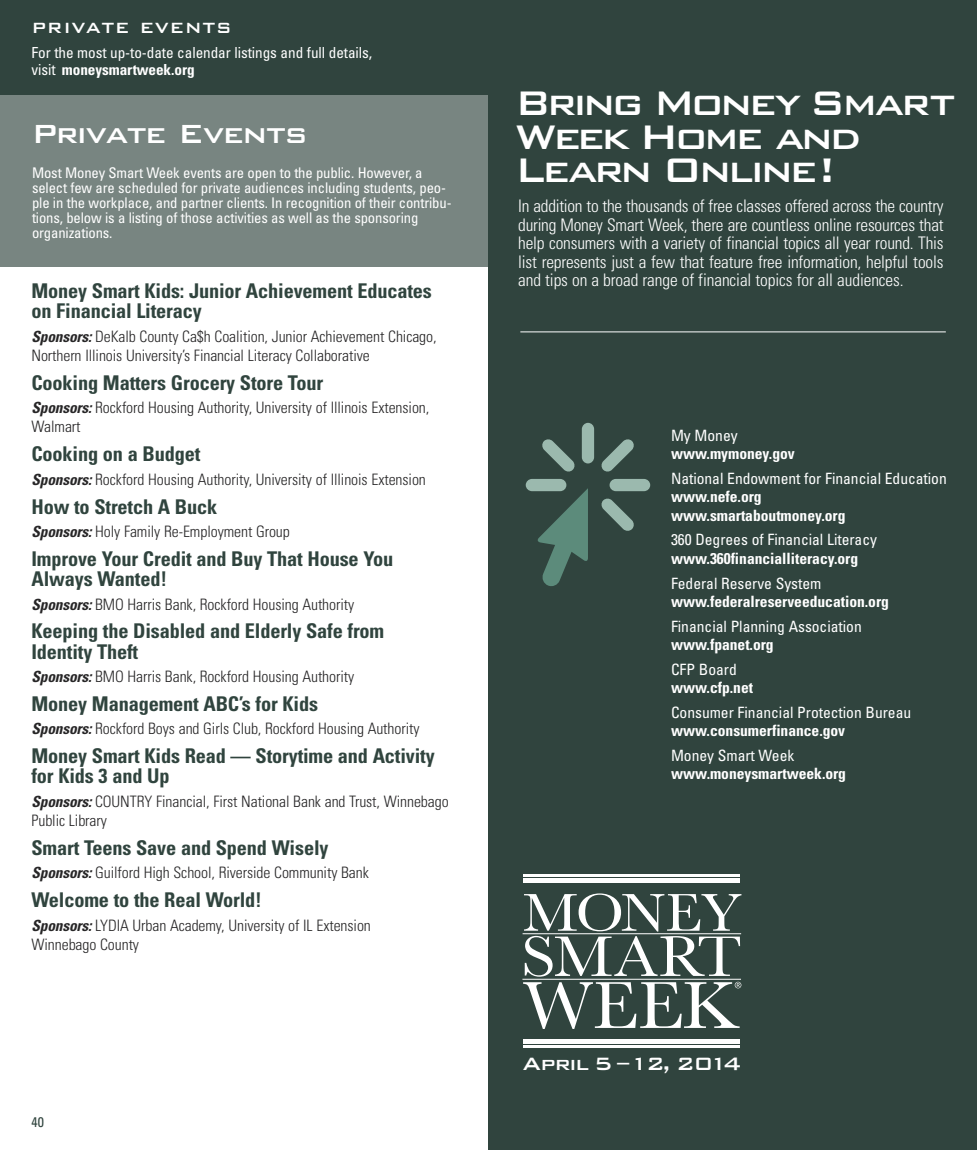
<style>
.page{position:relative;width:977px;height:1150px;background:#fff}
.page>*{position:absolute;margin:0;border:0;box-sizing:border-box;transform-origin:0 0}
.t1{font:500 45.5px/33.2px "Bank Gothic";letter-spacing:-.075em;color:#fff}
.t2{font:500 35px "Bank Gothic";letter-spacing:-.05em;color:#fff}
.t3{font:500 23.8px "Bank Gothic";letter-spacing:-.04em;color:#fff}
.t4{font:700 condensed 20.3px/20.1px "Univers";letter-spacing:-.01em;color:#30443e}
.t5{font:500 19.78px "Bank Gothic";letter-spacing:.035em;color:#fff}
.t6{font:300 condensed 17.32px/18.6px "Univers";letter-spacing:-.005em;color:#fff;text-align:justify}
.t7{font:300 condensed 15.75px/19.1px "Univers";letter-spacing:-.005em;color:#272627}
.t8{font:700 condensed 15.58px/18.4px "Univers";color:#fff}
.t9{font:condensed 15.58px "Univers";color:#fff}
.t10{font:condensed 15.22px/17.5px "Univers";letter-spacing:-.005em;color:#fff}
.t11{font:condensed 14.7px/14.9px "Univers";letter-spacing:-.01em;color:#fff}
.t12{font:condensed 14px "Univers";color:#30443e}
.s1{font-weight:700}
.s2{font-weight:700;font-style:italic;font-size:15.4px}
</style>
<div class="page">
<div style="left:0;top:94px;width:490px;height:173px;background:#788581"></div>
<div style="left:0;top:0;width:488px;height:94px;background:#30443e"></div>
<div style="left:488px;top:0;width:488px;height:1150px;background:#30443e"></div>
<svg style="left:525px;top:423px;width:125px;height:163px"></svg>
<hr style="left:520px;top:331px;width:425px;height:1px;background:#fff">
<svg style="left:524px;top:893px;width:217px;height:83px"></svg>
<hr style="left:522px;top:933px;width:219px;height:1px;background:#fff">
<hr style="left:522px;top:979px;width:219px;height:1px;background:#fff">
<svg style="left:523px;top:982px;width:218px;height:47px"></svg>
<hr style="left:523px;top:1045px;width:216px;height:2px;background:#fff">
<div style="left:523px;top:1039px;width:216px;height:5px;background:#fff"></div>
<hr style="left:523px;top:874px;width:216px;height:2px;background:#fff">
<hr style="left:523px;top:878px;width:216px;height:4px;background:#fff">
<p class="t5" style="left:31px;top:14px;width:202px">PRIVATE EVENTS</p>
<p class="t10" style="left:31px;top:45px;width:342px">For the most up-to-date calendar listings and full details, visit <span class="s1">moneysmartweek.org</span></p>
<h2 class="t2" style="left:32px;top:111px;width:278px">Private Events</h2>
<p class="t11" style="left:32px;top:167px;width:421px">Most Money Smart Week events are open to the public. However, a select few are scheduled for private audiences including students, peo&shy;ple in the workplace, and partner clients. In recognition of their contribu&shy;tions, below is a listing of those activities as well as the sponsoring organizations.</p>
<p class="t4" style="left:32px;top:283px;width:402px">Money Smart Kids: Junior Achievement Educates on Financial Literacy</p>
<p class="t7" style="left:31px;top:328px;width:406px"><span class="s2">Sponsors:</span> DeKalb County Ca$h Coalition, Junior Achievement Chicago,<br>Northern Illinois University’s Financial Literacy Collaborative</p>
<p class="t4" style="left:32px;top:374px;width:293px">Cooking Matters Grocery Store Tour</p>
<p class="t7" style="left:31px;top:399px;width:399px"><span class="s2">Sponsors:</span> Rockford Housing Authority, University of Illinois Extension,<br>Walmart</p>
<p class="t4" style="left:32px;top:446px;width:170px">Cooking on a Budget</p>
<p class="t7" style="left:32px;top:471px;width:396px"><span class="s2">Sponsors:</span> Rockford Housing Authority, University of Illinois Extension</p>
<p class="t4" style="left:32px;top:498px;width:187px">How to Stretch A Buck</p>
<p class="t7" style="left:32px;top:523px;width:260px"><span class="s2">Sponsors:</span> Holy Family Re-Employment Group</p>
<p class="t4" style="left:32px;top:550px;width:363px">Improve Your Credit and Buy That House You<br>Always Wanted!</p>
<p class="t7" style="left:32px;top:596px;width:324px"><span class="s2">Sponsors:</span> BMO Harris Bank, Rockford Housing Authority</p>
<p class="t4" style="left:32px;top:623px;width:354px">Keeping the Disabled and Elderly Safe from<br>Identity Theft</p>
<p class="t7" style="left:32px;top:668px;width:324px"><span class="s2">Sponsors:</span> BMO Harris Bank, Rockford Housing Authority</p>
<p class="t4" style="left:32px;top:695px;width:288px">Money Management ABC’s for Kids</p>
<p class="t7" style="left:32px;top:721px;width:389px"><span class="s2">Sponsors:</span> Rockford Boys and Girls Club, Rockford Housing Authority</p>
<p class="t4" style="left:32px;top:748px;width:405px">Money Smart Kids Read — Storytime and Activity for Kids 3 and Up</p>
<p class="t7" style="left:31px;top:793px;width:419px"><span class="s2">Sponsors:</span> COUNTRY Financial, First National Bank and Trust, Winnebago<br>Public Library</p>
<p class="t4" style="left:32px;top:839px;width:298px">Smart Teens Save and Spend Wisely</p>
<p class="t7" style="left:32px;top:864px;width:339px"><span class="s2">Sponsors:</span> Guilford High School, Riverside Community Bank</p>
<p class="t4" style="left:32px;top:891px;width:232px">Welcome to the Real World!</p>
<p class="t7" style="left:31px;top:917px;width:341px"><span class="s2">Sponsors:</span> LYDIA Urban Academy, University of IL Extension<br>Winnebago County</p>
<p class="t12" style="left:32px;top:1117px;width:14px">40</p>
<h1 class="t1" style="left:514px;top:83px;width:443px">Bring Money Smart<br>Week Home and<br>Learn Online!</h1>
<p class="t6" style="left:518px;top:198px;width:427px">In addition to the thousands of free classes offered across the country during Money Smart Week, there are countless online resources that help consumers with a variety of financial topics all year round. This list represents just a few that feature free information, helpful tools and tips on a broad range of financial topics for all audiences.</p>
<p class="t9" style="left:671px;top:430px;width:68px">My Money</p>
<p class="t8" style="left:671px;top:446px;width:125px">www.mymoney.gov</p>
<p class="t9" style="left:671px;top:473px;width:277px">National Endowment for Financial Education</p>
<p class="t8" style="left:671px;top:489px;width:176px">www.nefe.org www.smartaboutmoney.org</p>
<p class="t9" style="left:671px;top:534px;width:207px">360 Degrees of Financial Literacy</p>
<p class="t8" style="left:671px;top:550px;width:189px">www.360financialliteracy.org</p>
<p class="t9" style="left:671px;top:577px;width:152px">Federal Reserve System</p>
<p class="t8" style="left:671px;top:593px;width:219px">www.federalreserveeducation.org</p>
<p class="t9" style="left:671px;top:620px;width:192px">Financial Planning Association</p>
<p class="t8" style="left:671px;top:636px;width:104px">www.fpanet.org</p>
<p class="t9" style="left:671px;top:663px;width:67px">CFP Board</p>
<p class="t8" style="left:671px;top:679px;width:84px">www.cfp.net</p>
<p class="t9" style="left:671px;top:706px;width:242px">Consumer Financial Protection Bureau</p>
<p class="t8" style="left:671px;top:722px;width:176px">www.consumerfinance.gov</p>
<p class="t9" style="left:671px;top:749px;width:125px">Money Smart Week</p>
<p class="t8" style="left:671px;top:766px;width:176px">www.moneysmartweek.org</p>
<h3 class="t3" style="left:522px;top:1048px;width:221px">April 5 –12, 2014</h3>
</div>
